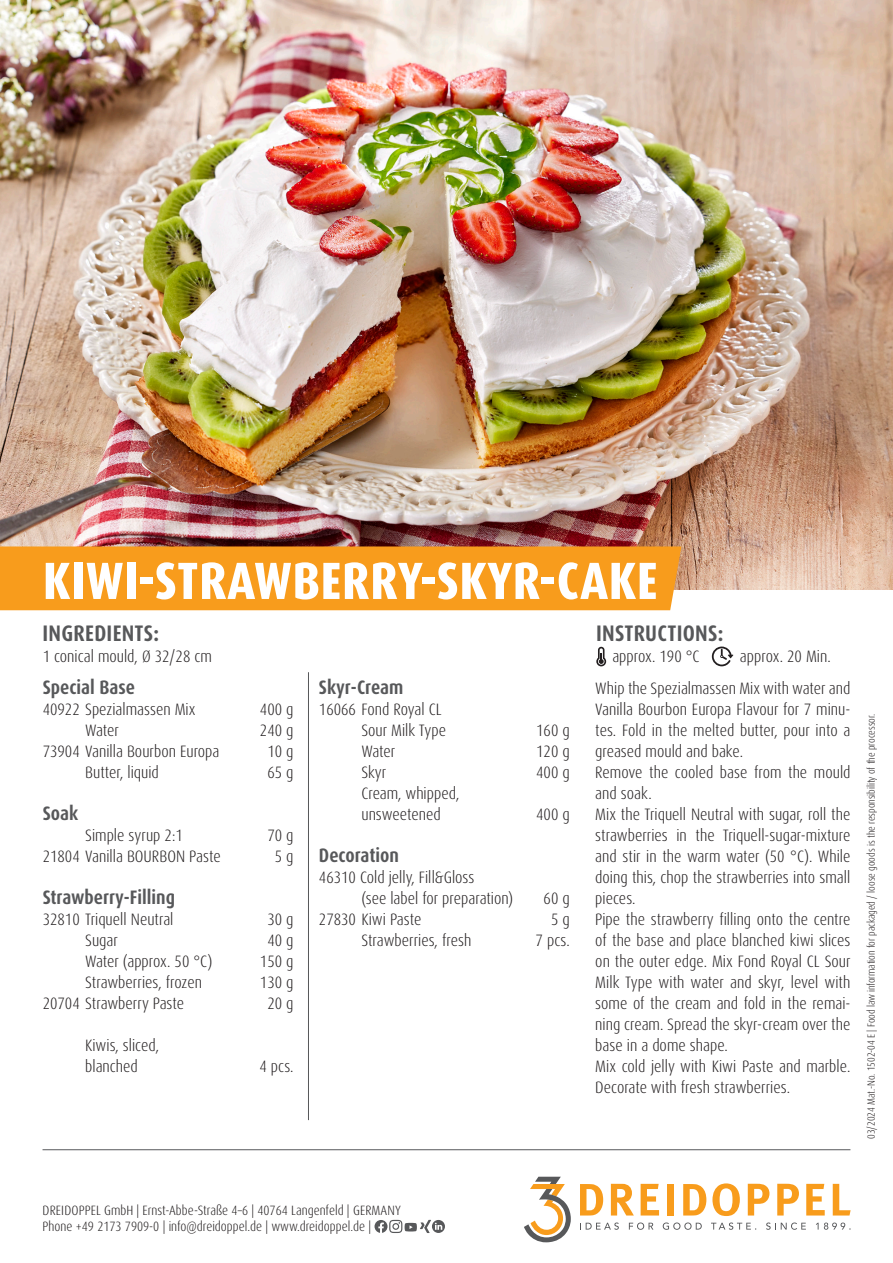
<style>
.page{position:relative;width:893px;height:1263px;background:#fff}
.page>*{position:absolute;margin:0;border:0;box-sizing:border-box;transform-origin:0 0}
.t1{font:800 condensed 52.5px "Dax Pro";letter-spacing:.01em;color:#fff}
.t2{font:700 condensed 22.5px "Dax Pro";letter-spacing:.01em;color:#57585a}
.t3{font:700 condensed 19.5px "Dax Pro";color:#57585a}
.t4{font:300 condensed 16.5px/21px "Dax Pro";color:#231f20}
.t5{font:300 condensed 13.5px/16.2px "Dax Pro";color:#231f20}
.t6{font:300 condensed 10.5px "Dax Pro";letter-spacing:-.01em;color:#231f20}
</style>
<div class="page">
<hr style="left:43px;top:1149px;width:807px;height:1px;background:#57585a">
<svg style="left:375px;top:1220px;width:70px;height:13px"></svg>
<svg style="left:580px;top:1184px;width:23px;height:31px"></svg>
<svg style="left:611px;top:1184px;width:23px;height:31px"></svg>
<svg style="left:641px;top:1184px;width:18px;height:31px"></svg>
<div style="left:667px;top:1184px;width:7px;height:31px;background:#f89c1c"></div>
<svg style="left:683px;top:1184px;width:23px;height:31px"></svg>
<svg style="left:712px;top:1183px;width:28px;height:33px"></svg>
<svg style="left:748px;top:1184px;width:21px;height:31px"></svg>
<svg style="left:777px;top:1184px;width:22px;height:31px"></svg>
<svg style="left:806px;top:1184px;width:19px;height:31px"></svg>
<svg style="left:833px;top:1184px;width:18px;height:31px"></svg>
<svg style="left:580px;top:1222px;width:39px;height:8px"></svg>
<svg style="left:629px;top:1222px;width:24px;height:8px"></svg>
<svg style="left:663px;top:1222px;width:39px;height:8px"></svg>
<svg style="left:711px;top:1222px;width:45px;height:8px"></svg>
<svg style="left:766px;top:1222px;width:40px;height:8px"></svg>
<svg style="left:816px;top:1222px;width:35px;height:8px"></svg>
<svg style="left:524px;top:1177px;width:47px;height:65px"></svg>
<img style="left:0;top:0;width:893px;height:589px">
<div style="left:0;top:546px;width:681px;height:64px;background:#f89c1c"></div>
<hr style="left:308px;top:672px;width:1px;height:448px;background:#57585a">
<svg style="left:712px;top:646px;width:21px;height:20px"></svg>
<svg style="left:596px;top:647px;width:10px;height:19px"></svg>
<h1 class="t1" style="left:43px;top:547px;width:616px">KIWI-STRAWBERRY-SKYR-CAKE</h1>
<h2 class="t2" style="left:43px;top:619px;width:118px">INGREDIENTS:</h2>
<p class="t4" style="left:43px;top:646px;width:171px">1 conical mould, Ø 32/28 cm</p>
<p class="t3" style="left:43px;top:674px;width:94px">Special Base</p>
<p class="t4" style="left:43px;top:698px;width:154px">40922 Spezialmassen Mix</p>
<p class="t4" style="left:260px;top:698px;width:35px">400 g</p>
<p class="t4" style="left:85px;top:719px;width:35px">Water</p>
<p class="t4" style="left:260px;top:719px;width:35px">240 g</p>
<p class="t4" style="left:43px;top:740px;width:178px">73904 Vanilla Bourbon Europa</p>
<p class="t4" style="left:267px;top:740px;width:28px">10 g</p>
<p class="t4" style="left:85px;top:761px;width:75px">Butter, liquid</p>
<p class="t4" style="left:267px;top:761px;width:28px">65 g</p>
<p class="t3" style="left:43px;top:800px;width:37px">Soak</p>
<p class="t4" style="left:85px;top:824px;width:99px">Simple syrup 2:1</p>
<p class="t4" style="left:267px;top:824px;width:28px">70 g</p>
<p class="t4" style="left:43px;top:845px;width:180px">21804 Vanilla BOURBON Paste</p>
<p class="t4" style="left:275px;top:845px;width:20px">5 g</p>
<p class="t3" style="left:43px;top:884px;width:134px">Strawberry-Filling</p>
<p class="t4" style="left:43px;top:908px;width:132px">32810 Triquell Neutral</p>
<p class="t4" style="left:267px;top:908px;width:28px">30 g</p>
<p class="t4" style="left:85px;top:929px;width:34px">Sugar</p>
<p class="t4" style="left:267px;top:929px;width:28px">40 g</p>
<p class="t4" style="left:85px;top:950px;width:129px">Water (approx. 50 °C)</p>
<p class="t4" style="left:260px;top:950px;width:35px">150 g</p>
<p class="t4" style="left:85px;top:971px;width:118px">Strawberries, frozen</p>
<p class="t4" style="left:260px;top:971px;width:35px">130 g</p>
<p class="t4" style="left:43px;top:992px;width:143px">20704 Strawberry Paste</p>
<p class="t4" style="left:267px;top:992px;width:28px">20 g</p>
<p class="t4" style="left:85px;top:1034px;width:75px">Kiwis, sliced, blanched</p>
<p class="t4" style="left:259px;top:1055px;width:36px">4 pcs.</p>
<p class="t3" style="left:319px;top:674px;width:86px">Skyr-Cream</p>
<p class="t4" style="left:319px;top:698px;width:129px;text-align:right">16066 Fond Royal CL<br>Sour Milk Type</p>
<p class="t4" style="left:536px;top:719px;width:35px">160 g</p>
<p class="t4" style="left:361px;top:740px;width:35px">Water</p>
<p class="t4" style="left:536px;top:740px;width:35px">120 g</p>
<p class="t4" style="left:361px;top:761px;width:27px">Skyr</p>
<p class="t4" style="left:536px;top:761px;width:35px">400 g</p>
<p class="t4" style="left:361px;top:782px;width:99px">Cream, whipped, unsweetened</p>
<p class="t4" style="left:536px;top:803px;width:35px">400 g</p>
<p class="t3" style="left:319px;top:842px;width:82px">Decoration</p>
<p class="t4" style="left:361px;top:866px;width:153px;text-indent:-43px">46310 Cold jelly, Fill&amp;Gloss<br>(see label for preparation)</p>
<p class="t4" style="left:544px;top:887px;width:28px">60 g</p>
<p class="t4" style="left:319px;top:908px;width:104px">27830 Kiwi Paste</p>
<p class="t4" style="left:551px;top:908px;width:20px">5 g</p>
<p class="t4" style="left:361px;top:929px;width:111px">Strawberries, fresh</p>
<p class="t4" style="left:536px;top:929px;width:36px">7 pcs.</p>
<h2 class="t2" style="left:596px;top:619px;width:129px">INSTRUCTIONS:</h2>
<p class="t4" style="left:595px;top:677px;width:257px">Whip the Spezialmassen Mix with water and Vanilla Bourbon Europa Flavour for 7 minu&shy;tes. Fold in the melted butter, pour into a greased mould and bake.<br>Remove the cooled base from the mould and soak.<br>Mix the Triquell Neutral with sugar, roll the strawberries in the Triquell-sugar-mixture and stir in the warm water (50 °C). While doing this, chop the strawberries into small pieces.<br>Pipe the strawberry filling onto the centre of the base and place blanched kiwi slices on the outer edge. Mix Fond Royal CL Sour Milk Type with water and skyr, level with some of the cream and fold in the remai&shy;ning cream. Spread the skyr-cream over the base in a dome shape.<br>Mix cold jelly with Kiwi Paste and marble.<br>Decorate with fresh strawberries.</p>
<p class="t4" style="left:612px;top:646px;width:89px">approx. 190 °C</p>
<p class="t4" style="left:740px;top:646px;width:92px">approx. 20 Min.</p>
<p class="t6" style="left:864px;top:1139px;width:426px;rotate:-90deg">03/2024 Mat.-No. 1502-04 E | Food law information for packaged / loose goods is the responsibility of the processor.</p>
<p class="t5" style="left:43px;top:1202px;width:360px">DREIDOPPEL GmbH | Ernst-Abbe-Straße 4–6 | 40764 Langenfeld | GERMANY<br>Phone +49 2173 7909-0 | info@dreidoppel.de | www.dreidoppel.de |</p>
</div>
